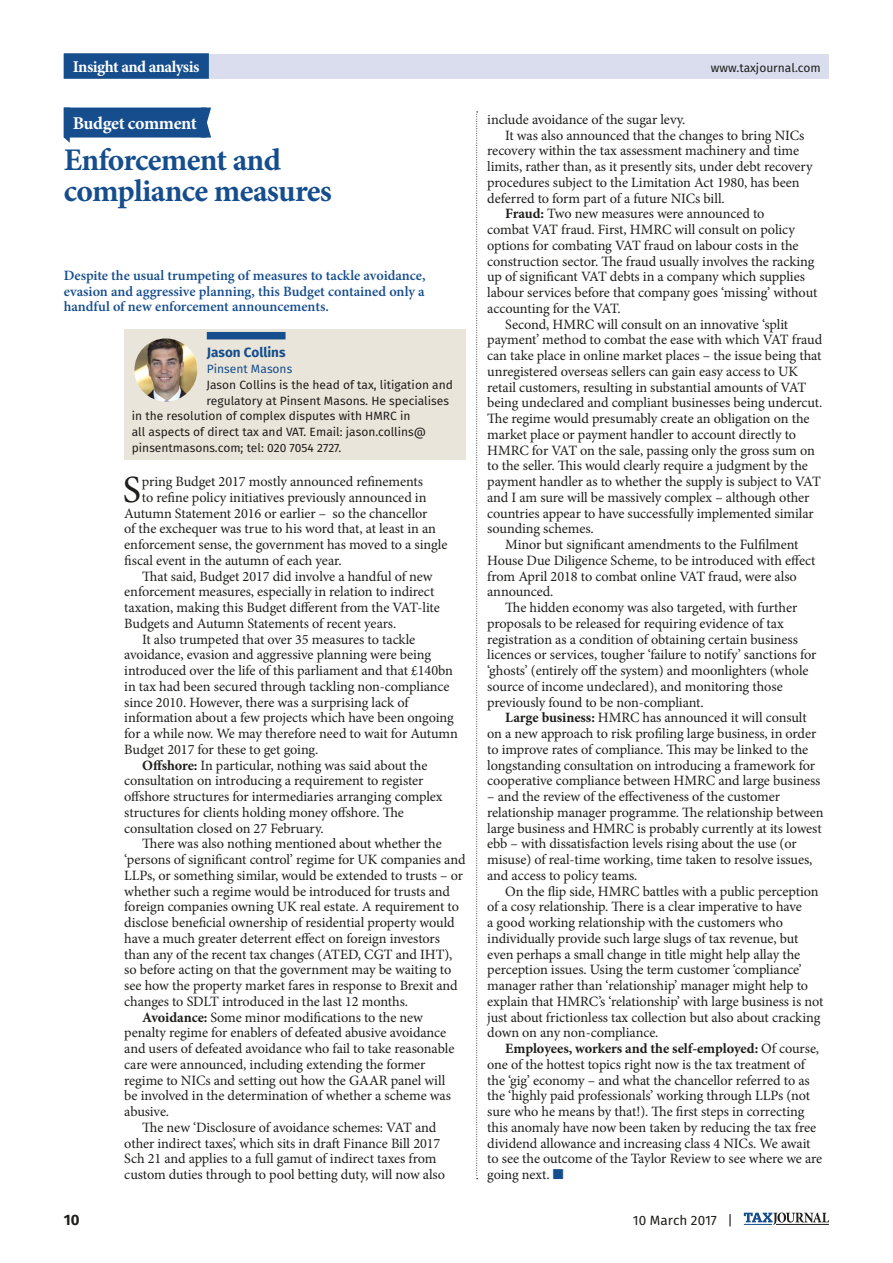
<style>
.page{position:relative;width:893px;height:1263px;background:#fff}
.page>*{position:absolute;margin:0;border:0;box-sizing:border-box;transform-origin:0 0}
.body_dropCap{font:38.55px "Minion Pro";color:#1e1e1c}
.f-h1{font:700 31.5px/31.5px "Minion Pro";letter-spacing:-.02em;color:#154d8d}
.f-sectionHead{font:700 18px "Minion Pro";letter-spacing:-.02em;color:#fff}
.m-strap_features{font:700 16.5px "Minion Pro";letter-spacing:-.035em;color:#fff}
.m-pageNumber{font:700 15px "Fira Sans";color:#1e1e1c}
.body{font:14.25px/15.8px "Minion Pro";letter-spacing:-.01em;color:#1e1e1c}
.body_dropCap-2{font:14.25px "Minion Pro";letter-spacing:-.005em;color:#1e1e1c}
.f-speedRead_body{font:600 14.25px/15.8px "Minion Pro";color:#154d8d;text-align:justify}
.m-folio{font:13.5px "Fira Sans";color:#1e1e1c}
.t1{font:700 13.5px "Fira Sans";color:#154d8d}
.m-website{font:12px "Fira Sans";color:#1e1e1c}
.t2{font:12px "Fira Sans";color:#154d8d}
.s1{font-weight:700}
.s2{color:#154d8d}
</style>
<div class="page">
<div style="left:64px;top:54px;width:765px;height:24px;background:#d9dded"></div>
<svg style="left:744px;top:1212px;width:85px;height:13px"></svg>
<hr style="left:776px;top:1224px;width:53px;height:1px;background:#1e1e1c">
<div style="left:64px;top:53px;width:145px;height:26px;background:#154d8d"></div>
<div style="left:124px;top:329px;width:342px;height:130px;background:#eae5da"></div>
<div style="left:207px;top:332px;width:79px;height:7px;background:#154d8d"></div>
<img style="left:134px;top:338px;width:63px;height:63px;border-radius:31px">
<div style="left:64px;top:108px;width:142px;height:30px;background:#154d8d"></div>
<svg style="left:64px;top:137px;width:6px;height:6px"></svg>
<svg style="left:197px;top:108px;width:14px;height:30px"></svg>
<svg style="left:476px;top:112px;width:2px;height:1067px"></svg>
<p class="m-strap_features" style="left:73px;top:55px;width:128px">Insight and analysis</p>
<p class="m-website" style="left:711px;top:58px;width:111px">www.taxjournal.com</p>
<p class="f-sectionHead" style="left:73px;top:111px;width:126px">Budget comment</p>
<p class="f-h1" style="left:64px;top:143px;width:270px">Enforcement and compliance measures</p>
<p class="f-speedRead_body" style="left:64px;top:267px;width:363px">Despite the usual trumpeting of measures to tackle avoidance, evasion and aggressive planning, this Budget contained only a handful of new enforcement announcements.</p>
<p class="t1" style="left:207px;top:341px;width:80px">Jason Collins</p>
<p class="t2" style="left:207px;top:360px;width:87px">Pinsent Masons</p>
<p class="m-website" style="left:206px;top:376px;width:248px">Jason Collins is the head of tax, litigation and</p>
<p class="m-website" style="left:206px;top:391px;width:244px">regulatory at Pinsent Masons. He specialises</p>
<p class="m-website" style="left:132px;top:407px;width:280px">in the resolution of complex disputes with HMRC in</p>
<p class="m-website" style="left:132px;top:423px;width:296px">all aspects of direct tax and VAT. Email: jason.collins@</p>
<p class="m-website" style="left:132px;top:439px;width:211px">pinsentmasons.com; tel: 020 7054 2727.</p>
<p class="body_dropCap" style="left:123px;top:464px;width:20px">S</p>
<p class="body_dropCap-2" style="left:142px;top:472px;width:283px">pring Budget 2017 mostly announced refinements</p>
<p class="body_dropCap-2" style="left:142px;top:488px;width:286px">to refine policy initiatives previously announced in</p>
<p class="body_dropCap-2" style="left:124px;top:503px;width:305px">Autumn Statement 2016 or earlier – so the chancellor</p>
<p class="body_dropCap-2" style="left:124px;top:519px;width:313px">of the exchequer was true to his word that, at least in an</p>
<p class="body_dropCap-2" style="left:124px;top:535px;width:325px">enforcement sense, the government has moved to a single</p>
<p class="body_dropCap-2" style="left:124px;top:551px;width:219px">fiscal event in the autumn of each year.</p>
<p class="body" style="left:124px;top:568px;width:317px;text-indent:18px">That said, Budget 2017 did involve a handful of new enforcement measures, especially in relation to indirect taxation, making this Budget different from the VAT-lite Budgets and Autumn Statements of recent years.</p>
<p class="body" style="left:124px;top:631px;width:335px;text-indent:18px">It also trumpeted that over 35 measures to tackle avoidance, evasion and aggressive planning were being introduced over the life of this parliament and that £140bn in tax had been secured through tackling non-compliance since 2010. However, there was a surprising lack of information about a few projects which have been ongoing for a while now. We may therefore need to wait for Autumn Budget 2017 for these to get going.</p>
<p class="body" style="left:124px;top:757px;width:320px;text-indent:18px"><span class="s1">Offshore:</span> In particular, nothing was said about the consultation on introducing a requirement to register offshore structures for intermediaries arranging complex structures for clients holding money offshore. The consultation closed on 27 February.</p>
<p class="body" style="left:124px;top:836px;width:343px;text-indent:18px">There was also nothing mentioned about whether the ‘persons of significant control’ regime for UK companies and LLPs, or something similar, would be extended to trusts – or whether such a regime would be introduced for trusts and foreign companies owning UK real estate. A requirement to disclose beneficial ownership of residential property would have a much greater deterrent effect on foreign investors than any of the recent tax changes (ATED, CGT and IHT), so before acting on that the government may be waiting to see how the property market fares in response to Brexit and changes to SDLT introduced in the last 12 months.</p>
<p class="body" style="left:124px;top:1009px;width:332px;text-indent:18px"><span class="s1">Avoidance:</span> Some minor modifications to the new penalty regime for enablers of defeated abusive avoidance and users of defeated avoidance who fail to take reasonable care were announced, including extending the former regime to NICs and setting out how the GAAR panel will be involved in the determination of whether a scheme was abusive.</p>
<p class="body" style="left:124px;top:1119px;width:322px;text-indent:18px">The new ‘Disclosure of avoidance schemes: VAT and other indirect taxes’, which sits in draft Finance Bill 2017<br>Sch 21 and applies to a full gamut of indirect taxes from custom duties through to pool betting duty, will now also</p>
<p class="body" style="left:487px;top:111px;width:200px">include avoidance of the sugar levy.</p>
<p class="body" style="left:487px;top:127px;width:327px;text-indent:18px">It was also announced that the changes to bring NICs recovery within the tax assessment machinery and time limits, rather than, as it presently sits, under debt recovery procedures subject to the Limitation Act 1980, has been deferred to form part of a future NICs bill.</p>
<p class="body" style="left:487px;top:206px;width:332px;text-indent:18px"><span class="s1">Fraud:</span> Two new measures were announced to<br>combat VAT fraud. First, HMRC will consult on policy options for combating VAT fraud on labour costs in the construction sector. The fraud usually involves the racking up of significant VAT debts in a company which supplies labour services before that company goes ‘missing’ without accounting for the VAT.</p>
<p class="body" style="left:487px;top:316px;width:337px;text-indent:18px">Second, HMRC will consult on an innovative ‘split payment’ method to combat the ease with which VAT fraud can take place in online market places – the issue being that unregistered overseas sellers can gain easy access to UK retail customers, resulting in substantial amounts of VAT being undeclared and compliant businesses being undercut.<br>The regime would presumably create an obligation on the market place or payment handler to account directly to HMRC for VAT on the sale, passing only the gross sum on to the seller. This would clearly require a judgment by the payment handler as to whether the supply is subject to VAT and I am sure will be massively complex – although other countries appear to have successfully implemented similar sounding schemes.</p>
<p class="body" style="left:487px;top:537px;width:330px;text-indent:18px">Minor but significant amendments to the Fulfilment House Due Diligence Scheme, to be introduced with effect from April 2018 to combat online VAT fraud, were also announced.</p>
<p class="body" style="left:487px;top:600px;width:331px;text-indent:18px">The hidden economy was also targeted, with further proposals to be released for requiring evidence of tax registration as a condition of obtaining certain business licences or services, tougher ‘failure to notify’ sanctions for ‘ghosts’ (entirely off the system) and moonlighters (whole source of income undeclared), and monitoring those previously found to be non-compliant.</p>
<p class="body" style="left:487px;top:710px;width:335px;text-indent:18px"><span class="s1">Large business:</span> HMRC has announced it will consult on a new approach to risk profiling large business, in order to improve rates of compliance. This may be linked to the longstanding consultation on introducing a framework for cooperative compliance between HMRC and large business</p>
<p class="body" style="left:487px;top:789px;width:338px">– and the review of the effectiveness of the customer relationship manager programme. The relationship between large business and HMRC is probably currently at its lowest ebb – with dissatisfaction levels rising about the use (or misuse) of real-time working, time taken to resolve issues, and access to policy teams.</p>
<p class="body" style="left:487px;top:883px;width:338px;text-indent:18px">On the flip side, HMRC battles with a public perception of a cosy relationship. There is a clear imperative to have<br>a good working relationship with the customers who individually provide such large slugs of tax revenue, but even perhaps a small change in title might help allay the perception issues. Using the term customer ‘compliance’ manager rather than ‘relationship’ manager might help to explain that HMRC’s ‘relationship’ with large business is not just about frictionless tax collection but also about cracking down on any non-compliance.</p>
<p class="body" style="left:487px;top:1041px;width:336px;text-indent:18px"><span class="s1">Employees, workers and the self-employed:</span> Of course, one of the hottest topics right now is the tax treatment of the ‘gig’ economy – and what the chancellor referred to as the ‘highly paid professionals’ working through LLPs (not sure who he means by that!). The first steps in correcting this anomaly have now been taken by reducing the tax free dividend allowance and increasing class 4 NICs. We await to see the outcome of the Taylor Review to see where we are going next. <span class="s2">■</span></p>
<p class="m-pageNumber" style="left:64px;top:1207px;width:17px">10</p>
<p class="m-folio" style="left:633px;top:1210px;width:102px">10 March 2017 |</p>
</div>
